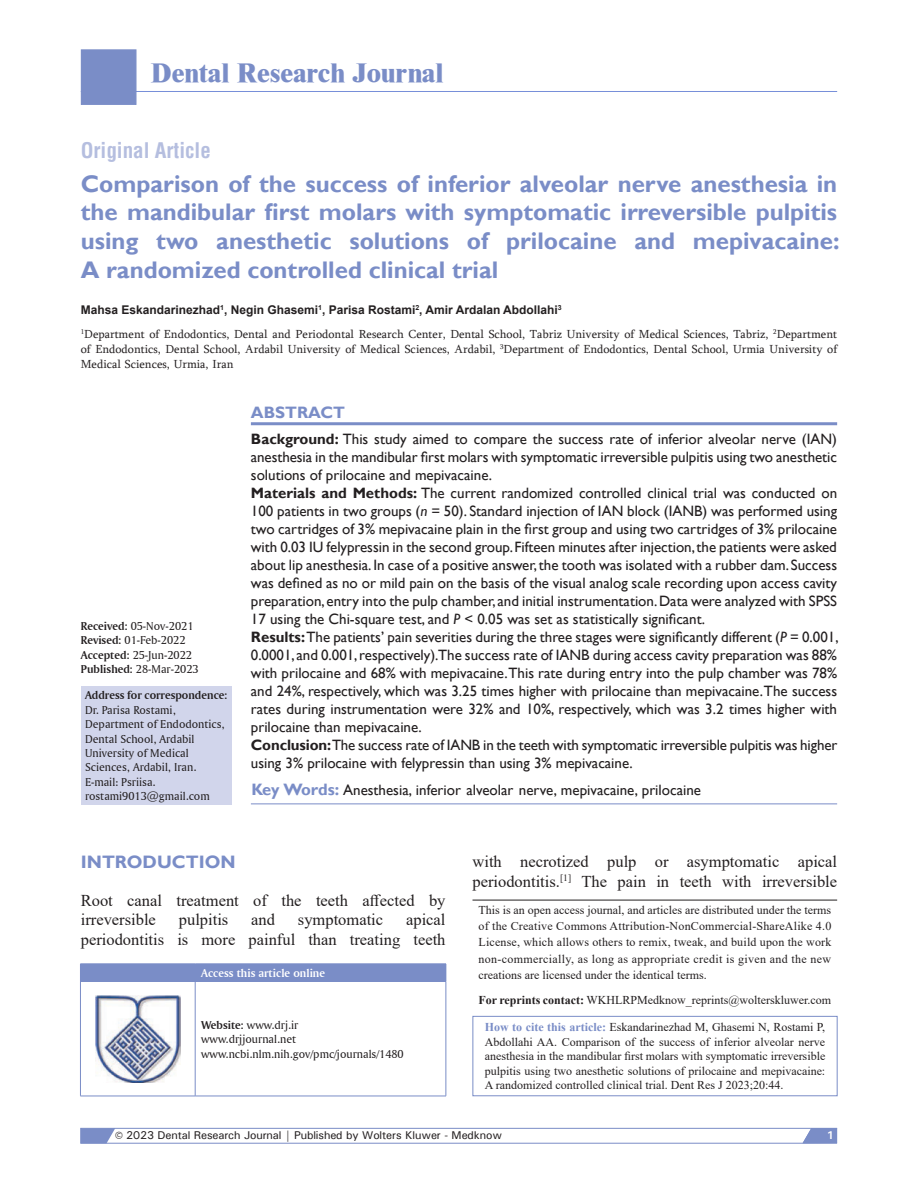
<style>
.page{position:relative;width:918px;height:1188px;background:#fff}
.page>*{position:absolute;margin:0;border:0;box-sizing:border-box;transform-origin:0 0}
.t1{font:800 27px "Times New Roman";color:#7a8dc7}
.AT{font:700 24px/28.8px "Gill Sans";color:#7a8dc7;text-align:justify}
.AH{font:700 condensed 21px "Helvetica";color:#b5bedf}
.t2{font:700 18px "Gill Sans";color:#7a8dc7}
.TX{font:16.5px/19.8px "Times New Roman";color:#231f20}
.ABSH{font:700 16.5px "Gill Sans";color:#7a8dc7}
.ABS{font:15px/18px "Gill Sans";color:#231f20;text-align:justify}
.KWD{font:15px "Gill Sans";color:#231f20}
.C{font:12px/16.2px "Times New Roman";color:#231f20;text-align:justify}
.HTC{font:12px/14.4px "Times New Roman";color:#231f20;text-align:justify}
.AFF{font:12px/15px "Sylfaen";color:#231f20;text-align:justify}
.ADD{font:12px/14.4px "Amerigo BT Roman A";color:#231f20}
.HIS{font:12px "Amerigo BT Roman A";color:#231f20}
.Web{font:12px "Amerigo BT Roman A";color:#231f20}
.AU{font:700 12px "Arial";color:#231f20}
.AAO{font:12px "Amerigo BT Bold A";color:#fff}
.t3{font:500 11.25px "Univers";letter-spacing:-.01em;color:#231f20}
.t4{font:700 11.25px "Univers";color:#fff}
.s1{font-weight:700}
.s2{font-style:italic}
.s3{font-weight:700;font-size:16.5px;color:#7a8dc7}
.s4{font-family:"Amerigo BT Bold A"}
.s5{font-weight:700;color:#7a8dc7}
.s6{font-size:15px}
</style>
<div class="page">
<hr style="left:81px;top:91px;width:756px;height:1px;background:#778fd9">
<div style="left:81px;top:49px;width:56px;height:56px;background:#7a8dc7;border:1px solid #7a8dc7"></div>
<svg style="left:80px;top:1128px;width:757px;height:16px"></svg>
<hr style="left:251px;top:422px;width:586px;height:3px;background:#7a8dc7">
<hr style="left:251px;top:804px;width:586px;height:1px;background:#7a8dc7">
<div style="left:81px;top:686px;width:151px;height:118px;background:#d1d5eb"></div>
<div style="left:80px;top:964px;width:366px;height:17px;background:#7a8dc7"></div>
<svg style="left:446px;top:964px;width:1px;height:17px"></svg>
<hr style="left:80px;top:982px;width:1px;height:114px;background:#7a8dc7">
<hr style="left:80px;top:981px;width:115px;height:1px;background:#7a8dc7">
<hr style="left:80px;top:1096px;width:115px;height:1px;background:#7a8dc7">
<hr style="left:195px;top:982px;width:1px;height:114px;background:#7a8dc7">
<hr style="left:195px;top:981px;width:251px;height:1px;background:#7a8dc7">
<hr style="left:446px;top:982px;width:1px;height:114px;background:#7a8dc7">
<hr style="left:195px;top:1096px;width:251px;height:1px;background:#7a8dc7">
<img style="left:96px;top:995px;width:84px;height:87px">
<div style="left:472px;top:1016px;width:366px;height:80px;border:1px solid #7a8dc7"></div>
<hr style="left:473px;top:900px;width:364px;height:1px;background:#231f20">
<h1 class="t1" style="left:151px;top:57px;width:294px">Dental Research Journal</h1>
<p class="AH" style="left:81px;top:136px;width:132px">Original Article</p>
<p class="AT" style="left:81px;top:170px;width:760px">Comparison of the success of inferior alveolar nerve anesthesia in the mandibular first molars with symptomatic irreversible pulpitis using two anesthetic solutions of prilocaine and mepivacaine:<br>A randomized controlled clinical trial</p>
<p class="AU" style="left:81px;top:302px;width:483px">Mahsa Eskandarinezhad<sup>1</sup>, Negin Ghasemi<sup>1</sup>, Parisa Rostami<sup>2</sup>, Amir Ardalan Abdollahi<sup>3</sup></p>
<p class="AFF" style="left:81px;top:326px;width:758px"><sup>1</sup>Department of Endodontics, Dental and Periodontal Research Center, Dental School, Tabriz University of Medical Sciences, Tabriz, <sup>2</sup>Department of Endodontics, Dental School, Ardabil University of Medical Sciences, Ardabil, <sup>3</sup>Department of Endodontics, Dental School, Urmia University of Medical Sciences, Urmia, Iran</p>
<p class="ABSH" style="left:251px;top:403px;width:96px">ABSTRACT</p>
<p class="ABS" style="left:251px;top:431px;width:588px"><span class="s1">Background:</span> This study aimed to compare the success rate of inferior alveolar nerve (IAN) anesthesia in the mandibular first molars with symptomatic irreversible pulpitis using two anesthetic solutions of prilocaine and mepivacaine.</p>
<p class="ABS" style="left:251px;top:485px;width:588px"><span class="s1">Materials and Methods:</span> The current randomized controlled clinical trial was conducted on 100 patients in two groups (<span class="s2">n</span> = 50). Standard injection of IAN block (IANB) was performed using two cartridges of 3% mepivacaine plain in the first group and using two cartridges of 3% prilocaine with 0.03 IU felypressin in the second group. Fifteen minutes after injection, the patients were asked about lip anesthesia. In case of a positive answer, the tooth was isolated with a rubber dam. Success was defined as no or mild pain on the basis of the visual analog scale recording upon access cavity preparation, entry into the pulp chamber, and initial instrumentation. Data were analyzed with SPSS 17 using the Chi‑square test, and <span class="s2">P</span> &lt; 0.05 was set as statistically significant.</p>
<p class="ABS" style="left:251px;top:629px;width:589px"><span class="s1">Results:</span> The patients’ pain severities during the three stages were significantly different (<span class="s2">P</span> = 0.001, 0.0001, and 0.001, respectively).The success rate of IANB during access cavity preparation was 88% with prilocaine and 68% with mepivacaine.This rate during entry into the pulp chamber was 78% and 24%, respectively, which was 3.25 times higher with prilocaine than mepivacaine. The success rates during instrumentation were 32% and 10%, respectively, which was 3.2 times higher with prilocaine than mepivacaine.</p>
<p class="ABS" style="left:251px;top:737px;width:588px"><span class="s1">Conclusion:</span> The success rate of IANB in the teeth with symptomatic irreversible pulpitis was higher using 3% prilocaine with felypressin than using 3% mepivacaine.</p>
<p class="KWD" style="left:251px;top:781px;width:451px"><span class="s3">Key Words:</span> Anesthesia, inferior alveolar nerve, mepivacaine, prilocaine</p>
<p class="HIS" style="left:81px;top:619px;width:114px"><span class="s4">Received:</span> 05‑Nov‑2021</p>
<p class="HIS" style="left:81px;top:633px;width:106px"><span class="s4">Revised:</span> 01‑Feb‑2022</p>
<p class="HIS" style="left:81px;top:648px;width:113px"><span class="s4">Accepted:</span> 25‑Jun‑2022</p>
<p class="HIS" style="left:81px;top:662px;width:119px"><span class="s4">Published:</span> 28-Mar-2023</p>
<p class="ADD" style="left:85px;top:688px;width:144px"><span class="s4">Address for correspondence:<br></span>Dr. Parisa Rostami,<br>Department of Endodontics,<br>Dental School, Ardabil<br>University of Medical<br>Sciences, Ardabil, Iran.<br>E‑mail: Psriisa. rostami9013@gmail.com</p>
<h1 class="t2" style="left:81px;top:851px;width:156px">INTRODUCTION</h1>
<p class="TX" style="left:81px;top:890px;width:366px">Root canal treatment of the teeth affected by irreversible</p>
<p class="TX" style="left:81px;top:909px;width:366px;text-align:right">apical<br>periodontitis is more painful than treating teeth</p>
<p class="TX" style="left:179px;top:909px;width:51px">pulpitis</p>
<p class="TX" style="left:251px;top:909px;width:25px">and</p>
<p class="TX" style="left:298px;top:909px;width:87px">symptomatic</p>
<p class="AAO" style="left:201px;top:966px;width:125px">Access this article online</p>
<p class="Web" style="left:201px;top:1018px;width:99px"><span class="s4">Website:</span> www.drj.ir</p>
<p class="Web" style="left:201px;top:1032px;width:97px">www.drjjournal.net</p>
<p class="Web" style="left:201px;top:1046px;width:204px">www.ncbi.nlm.nih.gov/pmc/journals/1480</p>
<p class="TX" style="left:472px;top:851px;width:366px">with necrotized pulp or asymptomatic apical periodontitis.<sup>[1]</sup> The pain in teeth with irreversible</p>
<p class="C" style="left:479px;top:901px;width:354px">This is an open access journal, and articles are distributed under the terms of the Creative Commons Attribution‑NonCommercial‑ShareAlike 4.0<br>License, which allows others to remix, tweak, and build upon the work non‑commercially, as long as appropriate credit is given and the new creations are licensed under the identical terms.</p>
<p class="C" style="left:479px;top:991px;width:354px"><span class="s1">For reprints contact:</span> WKHLRPMedknow_reprints@wolterskluwer.com</p>
<p class="HTC" style="left:485px;top:1020px;width:342px"><span class="s5">How to cite this article:</span> Eskandarinezhad M, Ghasemi N, Rostami P, Abdollahi AA. Comparison of the success of inferior alveolar nerve anesthesia in the mandibular first molars with symptomatic irreversible pulpitis using two anesthetic solutions of prilocaine and mepivacaine:<br>A randomized controlled clinical trial. Dent Res J 2023;20:44.</p>
<p class="t3" style="left:115px;top:1128px;width:388px"><span class="s6">©</span> 2023 Dental Research Journal | Published by Wolters Kluwer - Medknow</p>
<p class="t4" style="left:827px;top:1128px;width:9px">1</p>
</div>
